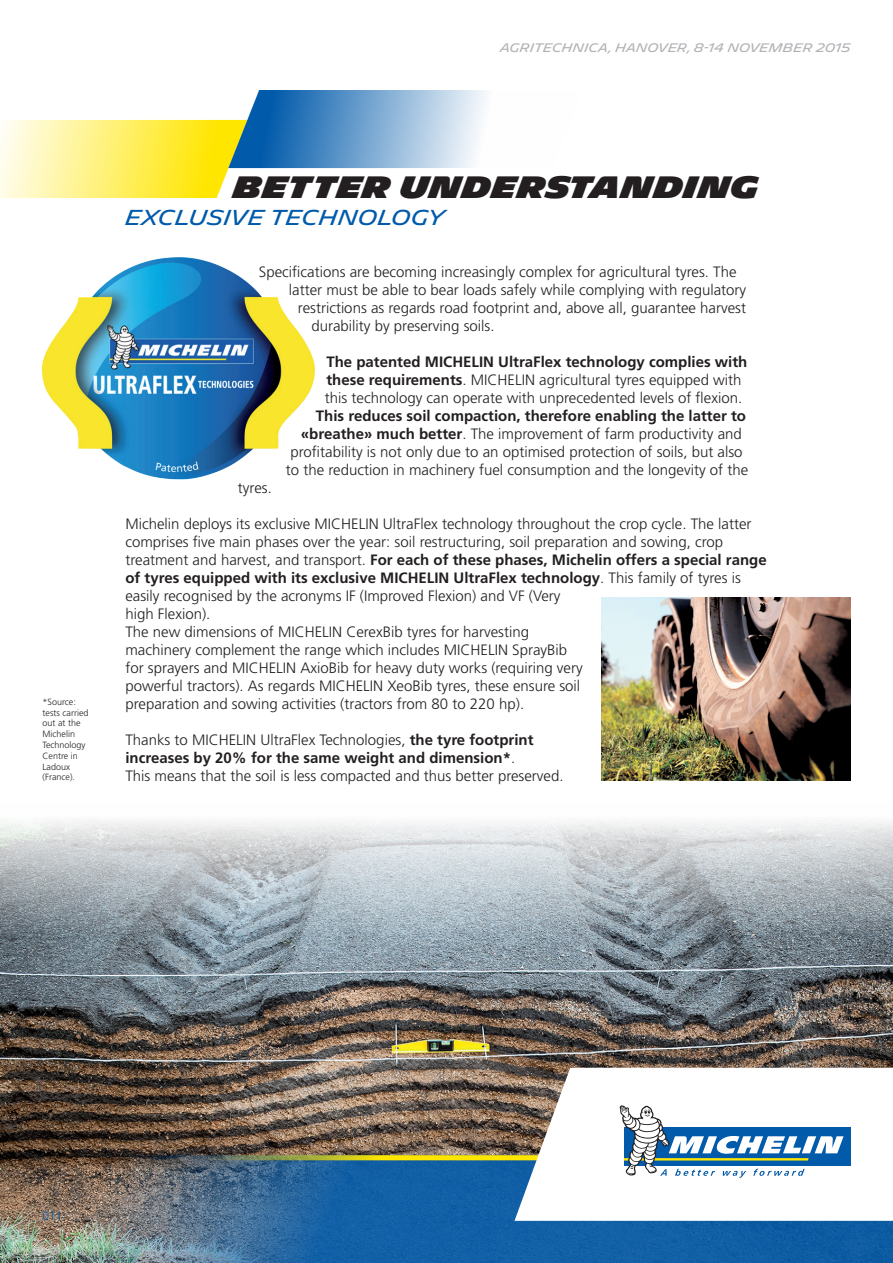
<style>
.page{position:relative;width:893px;height:1263px;background:#fff}
.page>*{position:absolute;margin:0;border:0;box-sizing:border-box;transform-origin:0 0}
.t1{font:900 30px "Michelin";color:#231f20}
.t2{font:21px "Michelin";color:#015aaa}
.t3{font:300 15px/18px "Frutiger LT Std";color:#231f20}
.t4{font:700 15px "Frutiger LT Std";color:#231f20}
.t5{font:12px "Michelin";color:#b2b3b7}
.t6{font:300 12px "Frutiger LT Std";color:#015aaa}
.t7{font:300 9px/10.8px "Frutiger LT Std";color:#231f20}
.s1{font-weight:700}
</style>
<div class="page">
<img style="left:0;top:820px;width:893px;height:335px">
<svg style="left:0;top:90px;width:487px;height:108px"></svg>
<img style="left:0;top:1155px;width:893px;height:108px">
<svg style="left:514px;top:1068px;width:379px;height:153px"></svg>
<img style="left:41px;top:257px;width:274px;height:223px">
<img style="left:602px;top:597px;width:248px;height:184px">
<img style="left:205px;top:1105px;width:688px;height:73px">
<p class="t5" style="left:500px;top:40px;width:352px">AGRITECHNICA, HANOVER, 8-14 NOVEMBER 2015</p>
<p class="t7" style="left:43px;top:696px;width:47px">*Source: tests carried out at the<br>Michelin<br>Technology<br>Centre in<br>Ladoux (France).</p>
<h1 class="t1" style="left:233px;top:170px;width:528px">BETTER UNDERSTANDING</h1>
<h2 class="t2" style="left:125px;top:206px;width:321px">EXCLUSIVE TECHNOLOGY</h2>
<p class="t3" style="left:259px;top:263px;width:479px">Specifications are becoming increasingly complex for agricultural tyres. The</p>
<p class="t3" style="left:289px;top:281px;width:459px">latter must be able to bear loads safely while complying with regulatory</p>
<p class="t3" style="left:298px;top:299px;width:450px">restrictions as regards road footprint and, above all, guarantee harvest</p>
<p class="t3" style="left:311px;top:317px;width:185px">durability by preserving soils.</p>
<p class="t4" style="left:326px;top:353px;width:122px">The patented MICHELIN</p>
<p class="t3" style="left:325px;top:353px;width:424px;text-indent:173px"><span class="s1">UltraFlex technology complies with these requirements</span>. MICHELIN agricultural tyres equipped with this technology can operate with unprecedented levels of flexion.</p>
<p class="t4" style="left:316px;top:407px;width:432px">This reduces soil compaction, therefore enabling the latter to</p>
<p class="t3" style="left:301px;top:425px;width:442px"><span class="s1">«breathe» much better</span>. The improvement of farm productivity and</p>
<p class="t3" style="left:290px;top:443px;width:454px">profitability is not only due to an optimised protection of soils, but also</p>
<p class="t3" style="left:286px;top:461px;width:464px">to the reduction in machinery fuel consumption and the longevity of the</p>
<p class="t3" style="left:238px;top:479px;width:35px">tyres.</p>
<p class="t3" style="left:125px;top:515px;width:643px">Michelin deploys its exclusive MICHELIN UltraFlex technology throughout the crop cycle. The latter comprises five main phases over the year: soil restructuring, soil preparation and sowing, crop treatment and harvest, and transport. <span class="s1">For each of these phases, Michelin offers a special range of tyres equipped with its exclusive MICHELIN</span></p>
<p class="t3" style="left:125px;top:569px;width:617px;text-indent:328px"><span class="s1">UltraFlex technology</span>. This family of tyres is easily recognised by the acronyms IF (Improved Flexion) and VF (Very<br>high Flexion).<br>The new dimensions of MICHELIN CerexBib tyres for harvesting<br>machinery complement the range which includes MICHELIN SprayBib<br>for sprayers and MICHELIN AxioBib for heavy duty works (requiring very<br>powerful tractors). As regards MICHELIN XeoBib tyres, these ensure soil<br>preparation and sowing activities (tractors from 80 to 220 hp).</p>
<p class="t3" style="left:125px;top:731px;width:440px">Thanks to MICHELIN UltraFlex Technologies, <span class="s1">the tyre footprint increases by 20% for the same weight and dimension*</span>.<br>This means that the soil is less compacted and thus better preserved.</p>
<p class="t6" style="left:43px;top:1209px;width:22px">011</p>
</div>
